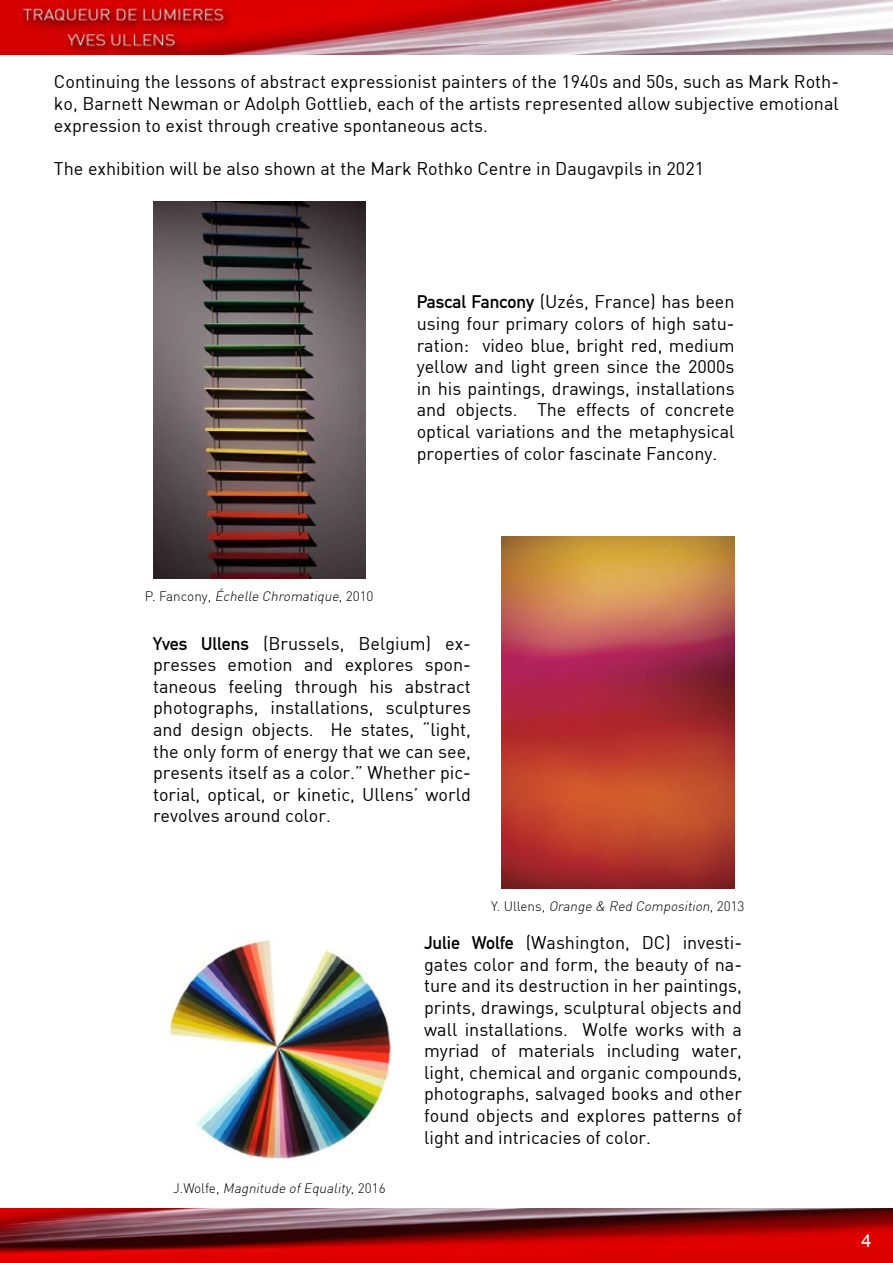
<style>
.page{position:relative;width:893px;height:1263px;background:#fff}
.page>*{position:absolute;margin:0;border:0;box-sizing:border-box;transform-origin:0 0}
.t1{font:18px/21.6px "DIN";color:#000;text-align:justify}
.t2{font:18px "Arial";color:#fff}
.t3{font:italic 300 13.5px "DIN";color:#000}
.s1{font-family:"DIN Alternate";font-weight:700}
.s2{font-style:normal}
</style>
<div class="page">
<img style="left:0;top:0;width:893px;height:54px">
<img style="left:0;top:1209px;width:893px;height:54px">
<img style="left:153px;top:201px;width:212px;height:377px">
<img style="left:501px;top:536px;width:234px;height:352px">
<img style="left:164px;top:939px;width:228px;height:221px">
<p class="t1" style="left:54px;top:71px;width:787px">Continuing the lessons of abstract expressionist painters of the 1940s and 50s, such as Mark Roth&shy;ko, Barnett Newman or Adolph Gottlieb, each of the artists represented allow subjective emotional expression to exist through creative spontaneous acts.</p>
<p class="t1" style="left:54px;top:157px;width:652px">The exhibition will be also shown at the Mark Rothko Centre in Daugavpils in 2021</p>
<p class="t1" style="left:417px;top:291px;width:319px"><span class="s1">Pascal Fancony</span> (Uzés, France) has been using four primary colors of high satu&shy;ration: video blue, bright red, medium yellow and light green since the 2000s in his paintings, drawings, installations and objects. The effects of concrete optical variations and the metaphysical properties of color fascinate Fancony.</p>
<p class="t3" style="left:145px;top:588px;width:230px"><span class="s2">P. Fa n c o n y ,</span> Échelle Chromatique<span class="s2">, 2 0 1 0</span></p>
<p class="t1" style="left:153px;top:632px;width:319px"><span class="s1">Yves Ullens</span> (Brussels, Belgium) ex&shy;presses emotion and explores spon&shy;taneous feeling through his abstract photographs, installations, sculptures and design objects. He states, “light, the only form of energy that we can see, presents itself as a color.” Whether pic&shy;torial, optical, or kinetic, Ullens’ world revolves around color.</p>
<p class="t3" style="left:491px;top:897px;width:255px"><span class="s2">Y. U l le n s ,</span> Orange &amp; Red Composition<span class="s2">, 2 0 1 3</span></p>
<p class="t3" style="left:173px;top:1179px;width:214px"><span class="s2">J . Wo lfe ,</span> Magnitude ofEquality<span class="s2">, 2 0 1 6</span></p>
<p class="t1" style="left:424px;top:931px;width:319px"><span class="s1">Julie Wolfe</span> (Washington, DC) investi&shy;gates color and form, the beauty of na&shy;ture and its destruction in her paintings, prints, drawings, sculptural objects and wall installations. Wolfe works with a myriad of materials including water, light, chemical and organic compounds, photographs, salvaged books and other found objects and explores patterns of light and intricacies of color.</p>
<p class="t2" style="left:862px;top:1228px;width:12px">4</p>
</div>
